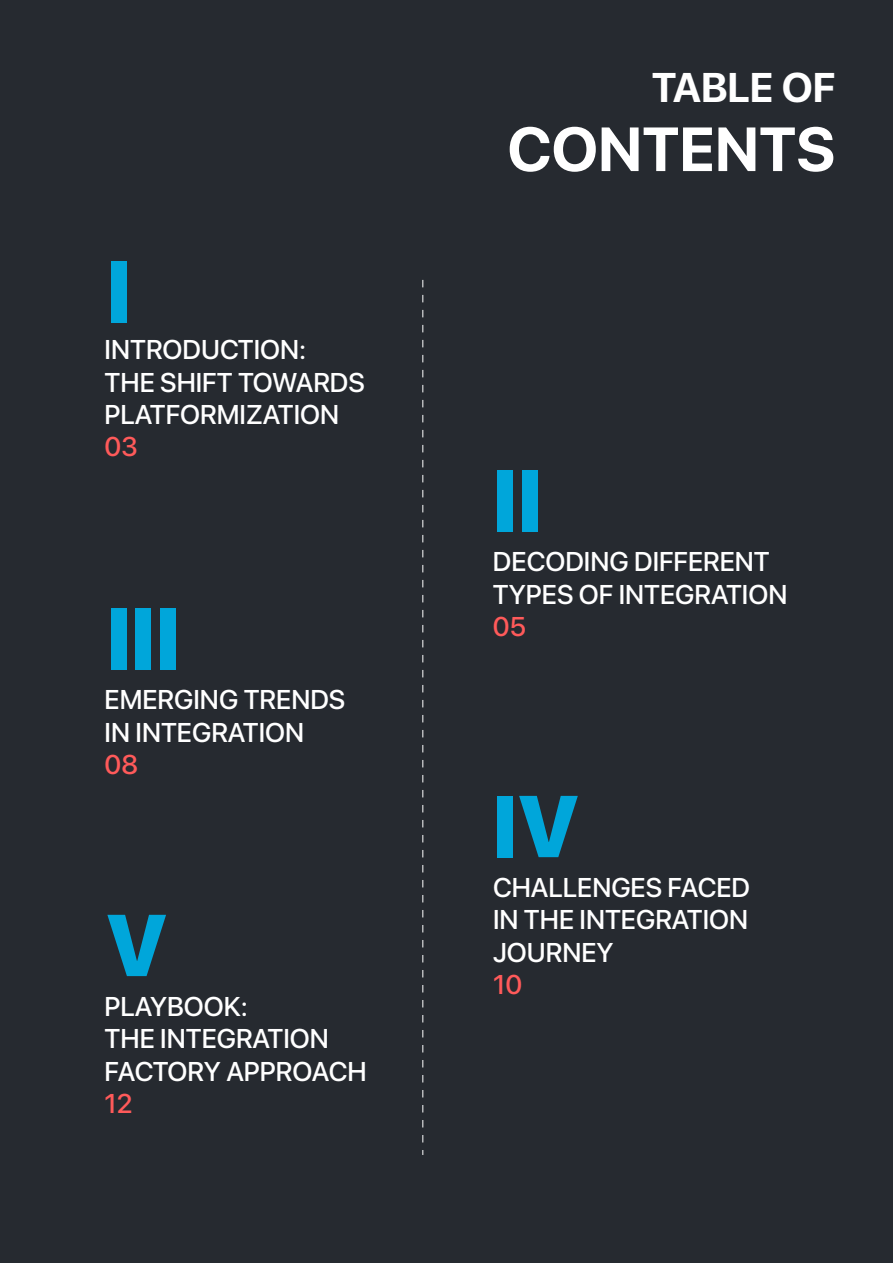
<style>
.page{position:relative;width:893px;height:1263px;background:#262a30}
.page>*{position:absolute;margin:0;border:0;box-sizing:border-box;transform-origin:0 0}
.t1{font:800 87px "SF Pro Display";color:#00a6da}
.t2{font:700 61.8px "SF Pro Display";color:#fff}
.t3{font:700 41.25px "SF Pro Display";color:#fff}
.t4{font:500 27px/32.4px "SF Pro Display";color:#fff}
.t5{font:500 27px "SF Pro Display";color:#ff5a5a}
</style>
<div class="page">
<svg style="left:422px;top:280px;width:1px;height:875px"></svg>
<h1 class="t1" style="left:106px;top:241px;width:26px">I</h1>
<p class="t4" style="left:105px;top:334px;width:262px">INTRODUCTION:<br>THE SHIFT TOWARDS<br>PLATFORMIZATION</p>
<p class="t5" style="left:105px;top:431px;width:35px">03</p>
<h1 class="t1" style="left:106px;top:588px;width:76px">III</h1>
<p class="t4" style="left:105px;top:684px;width:242px">EMERGING TRENDS<br>IN INTEGRATION</p>
<p class="t5" style="left:105px;top:749px;width:35px">08</p>
<h1 class="t1" style="left:106px;top:895px;width:63px">V</h1>
<p class="t4" style="left:105px;top:990px;width:264px">PLAYBOOK:<br>THE INTEGRATION<br>FACTORY APPROACH</p>
<p class="t5" style="left:105px;top:1088px;width:29px">12</p>
<h3 class="t3" style="left:652px;top:64px;width:185px">TABLE OF</h3>
<h2 class="t2" style="left:507px;top:114px;width:329px">CONTENTS</h2>
<h1 class="t1" style="left:493px;top:450px;width:51px">II</h1>
<p class="t4" style="left:493px;top:546px;width:296px">DECODING DIFFERENT<br>TYPES OF INTEGRATION</p>
<p class="t5" style="left:493px;top:611px;width:34px">05</p>
<h1 class="t1" style="left:493px;top:776px;width:88px">IV</h1>
<p class="t4" style="left:493px;top:871px;width:259px;text-align:justify">CHALLENGES FACED IN THE INTEGRATION JOURNEY</p>
<p class="t5" style="left:493px;top:969px;width:31px">10</p>
</div>
